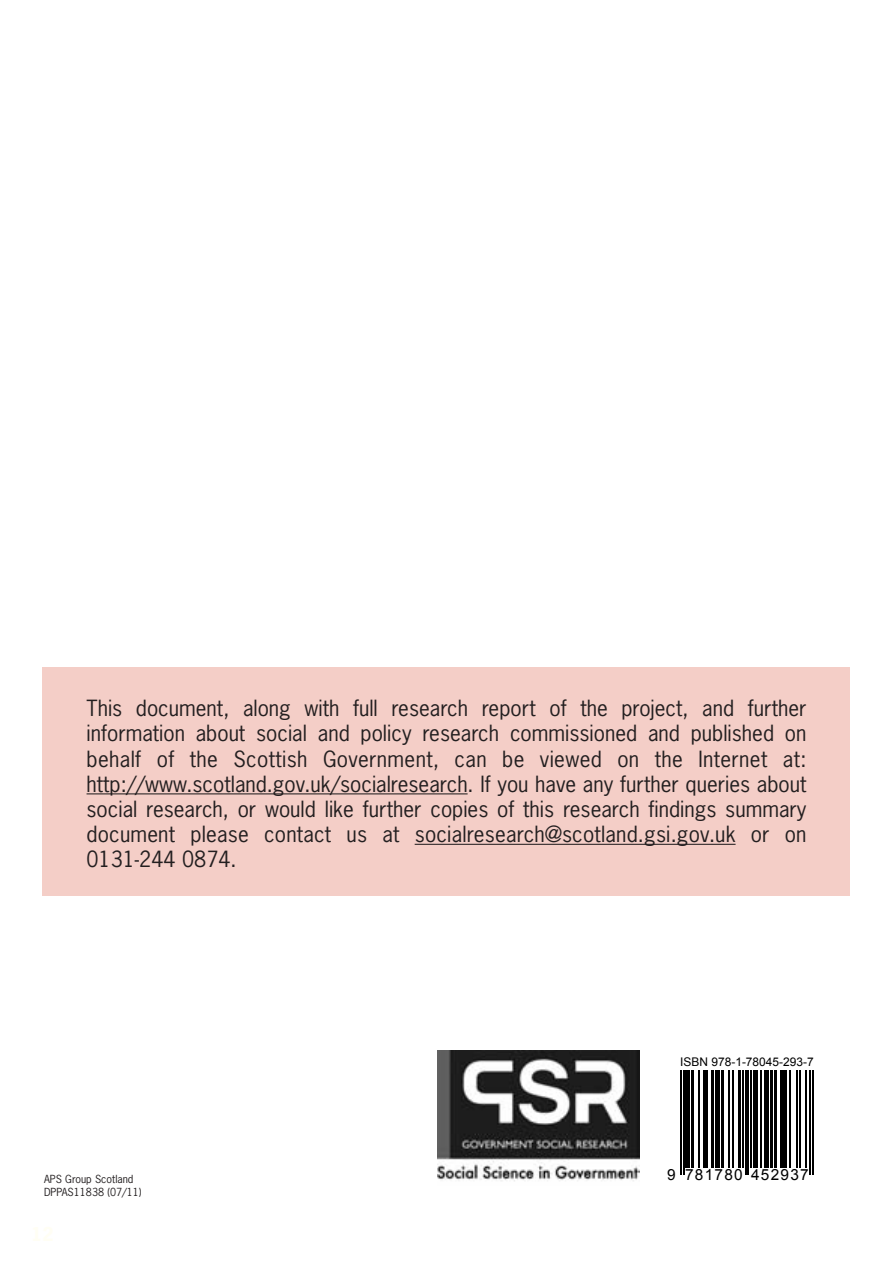
<style>
.page{position:relative;width:893px;height:1263px;background:#fff}
.page>*{position:absolute;margin:0;border:0;box-sizing:border-box;transform-origin:0 0}
.t1{font:21px/25.2px "News Gothic";letter-spacing:.01em;color:#231f20;text-align:justify}
.t2{font:15.3px "Arial";letter-spacing:.085em;color:#000}
.t3{font:12px "Arial";color:#000}
.t4{font:10.5px "News Gothic";color:#231f20}
</style>
<div class="page">
<div style="left:43px;top:668px;width:807px;height:228px;background:#f4cec7"></div>
<hr style="left:87px;top:793px;width:381px;height:1px;background:#231f20">
<hr style="left:415px;top:844px;width:321px;height:1px;background:#231f20">
<hr style="left:680px;top:1071px;width:2px;height:104px;background:#000">
<hr style="left:683px;top:1071px;width:1px;height:104px;background:#000">
<hr style="left:686px;top:1071px;width:4px;height:97px;background:#000">
<hr style="left:691px;top:1071px;width:3px;height:97px;background:#000">
<hr style="left:699px;top:1071px;width:1px;height:97px;background:#000">
<hr style="left:703px;top:1071px;width:1px;height:97px;background:#000">
<hr style="left:705px;top:1071px;width:3px;height:97px;background:#000">
<hr style="left:711px;top:1071px;width:3px;height:97px;background:#000">
<div style="left:715px;top:1071px;width:5px;height:97px;background:#000"></div>
<hr style="left:721px;top:1071px;width:3px;height:97px;background:#000">
<hr style="left:728px;top:1071px;width:1px;height:97px;background:#000">
<hr style="left:732px;top:1071px;width:2px;height:97px;background:#000">
<hr style="left:738px;top:1071px;width:3px;height:97px;background:#000">
<hr style="left:742px;top:1071px;width:1px;height:97px;background:#000">
<hr style="left:745px;top:1071px;width:1px;height:104px;background:#000">
<hr style="left:748px;top:1071px;width:1px;height:104px;background:#000">
<hr style="left:750px;top:1071px;width:2px;height:97px;background:#000">
<hr style="left:753px;top:1071px;width:4px;height:97px;background:#000">
<hr style="left:760px;top:1071px;width:2px;height:97px;background:#000">
<div style="left:764px;top:1071px;width:5px;height:97px;background:#000"></div>
<hr style="left:770px;top:1071px;width:3px;height:97px;background:#000">
<hr style="left:774px;top:1071px;width:3px;height:97px;background:#000">
<hr style="left:780px;top:1071px;width:4px;height:97px;background:#000">
<hr style="left:785px;top:1071px;width:2px;height:97px;background:#000">
<hr style="left:790px;top:1071px;width:1px;height:97px;background:#000">
<hr style="left:797px;top:1071px;width:1px;height:97px;background:#000">
<hr style="left:800px;top:1071px;width:1px;height:97px;background:#000">
<hr style="left:805px;top:1071px;width:1px;height:97px;background:#000">
<hr style="left:809px;top:1071px;width:2px;height:104px;background:#000">
<hr style="left:812px;top:1071px;width:2px;height:104px;background:#000">
<img style="left:438px;top:1050px;width:202px;height:132px">
<p class="t1" style="left:87px;top:696px;width:721px">This document, along with full research report of the project, and further information about social and policy research commissioned and published on behalf of the Scottish Government, can be viewed on the Internet at: http://www.scotland.gov.uk/socialresearch. If you have any further queries about social research, or would like further copies of this research findings summary document please contact us at socialresearch@scotland.gsi.gov.uk or on 0131-244 0874.</p>
<p class="t3" style="left:680px;top:1055px;width:135px">ISBN 978-1-78045-293-7</p>
<p class="t4" style="left:44px;top:1173px;width:91px">APS Group Scotland</p>
<p class="t2" style="left:667px;top:1165px;width:143px">9 781780 452937</p>
<p class="t4" style="left:44px;top:1186px;width:99px">DPPAS11838 (07/11)</p>
</div>
